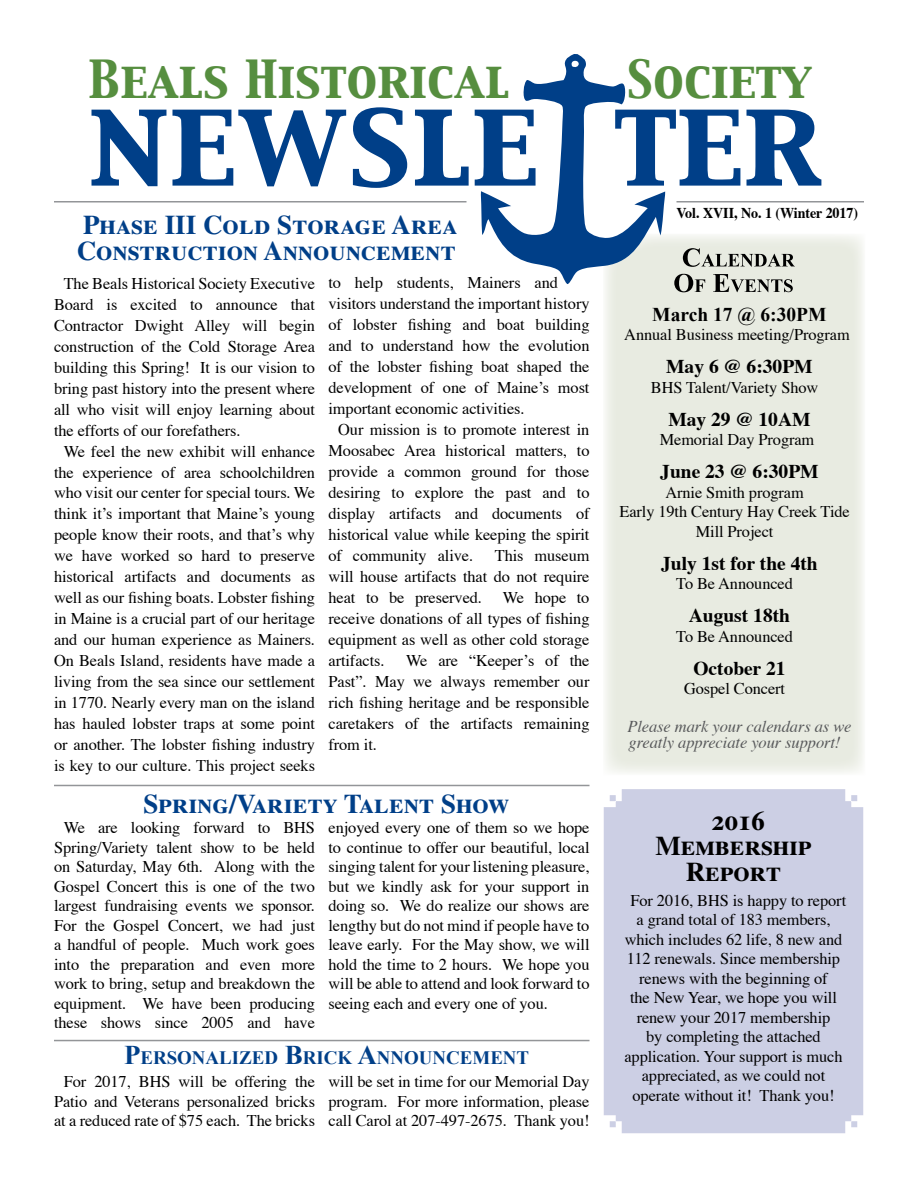
<style>
.page{position:relative;width:918px;height:1188px;background:#fff}
.page>*{position:absolute;margin:0;border:0;box-sizing:border-box;transform-origin:0 0}
.t1{font:46.5px "Capitals";color:#568e3f}
.t2{font:27px/25.5px "Times Bold SC";color:#003f88}
.t3{font:27px/25.5px "Times Bold SC";letter-spacing:-.005em;color:#000;text-align:center}
.t4{font:700 19.5px "Times";color:#000}
.t5{font:700 19.5px "Times New Roman";color:#000}
.t6{font:700 18.9px "Times New Roman";color:#003f88}
.t7{font:italic 16.5px/16.5px "Times";letter-spacing:-.005em;color:#58595b}
.t8{font:16.35px/19.5px "Times";letter-spacing:-.005em;color:#000;text-align:justify}
.t9{font:700 15px "Times";letter-spacing:-.005em;color:#000;scale:.94 1}
.s1{font-size:27px}
</style>
<div class="page">
<div style="left:604px;top:789px;width:259px;height:344px;background:#cccfe4"></div>
<div style="left:605px;top:235px;width:258px;height:538px;background:#e8ebe1"></div>
<svg style="left:481px;top:54px;width:184px;height:230px"></svg>
<svg style="left:92px;top:107px;width:729px;height:81px"></svg>
<hr style="left:54px;top:201px;width:412px;height:1px;background:#939598">
<hr style="left:676px;top:201px;width:188px;height:1px;background:#939598">
<svg style="left:674px;top:274px;width:119px;height:18px;background:#a6a9a1"></svg>
<svg style="left:683px;top:248px;width:112px;height:19px;background:#adb0a8"></svg>
<hr style="left:54px;top:785px;width:536px;height:1px;background:#939598">
<hr style="left:54px;top:1040px;width:536px;height:1px;background:#939598">
<h1 class="t1" style="left:88px;top:47px;width:423px">Beals Historical</h1>
<h1 class="t1" style="left:627px;top:47px;width:187px">Society</h1>
<h2 class="t2" style="left:77px;top:212px;width:382px">Phase III Cold Storage Area<br>Construction Announcement</h2>
<p class="t8" style="left:64px;top:274px;width:253px">The Beals Historical Society Executive</p>
<p class="t8" style="left:54px;top:295px;width:263px">Board is excited to announce that</p>
<p class="t8" style="left:54px;top:316px;width:263px">Contractor Dwight Alley will begin</p>
<p class="t8" style="left:54px;top:337px;width:263px">construction of the Cold Storage Area</p>
<p class="t8" style="left:54px;top:358px;width:263px">building this Spring! It is our vision to</p>
<p class="t8" style="left:54px;top:379px;width:262px">bring past history into the present where</p>
<p class="t8" style="left:54px;top:400px;width:263px">all who visit will enjoy learning about</p>
<p class="t8" style="left:54px;top:421px;width:188px">the efforts of our forefathers.</p>
<p class="t8" style="left:64px;top:442px;width:253px">We feel the new exhibit will enhance</p>
<p class="t8" style="left:54px;top:463px;width:263px">the experience of area schoolchildren</p>
<p class="t8" style="left:54px;top:484px;width:262px">who visit our center for special tours. We</p>
<p class="t8" style="left:54px;top:505px;width:263px">think it’s important that Maine’s young</p>
<p class="t8" style="left:54px;top:526px;width:262px">people know their roots, and that’s why</p>
<p class="t8" style="left:54px;top:547px;width:263px">we have worked so hard to preserve</p>
<p class="t8" style="left:54px;top:568px;width:263px">historical artifacts and documents as</p>
<p class="t8" style="left:54px;top:589px;width:263px">well as our fishing boats. Lobster fishing</p>
<p class="t8" style="left:54px;top:610px;width:263px">in Maine is a crucial part of our heritage</p>
<p class="t8" style="left:54px;top:631px;width:263px">and our human experience as Mainers.</p>
<p class="t8" style="left:54px;top:652px;width:263px">On Beals Island, residents have made a</p>
<p class="t8" style="left:54px;top:673px;width:263px">living from the sea since our settlement</p>
<p class="t8" style="left:54px;top:694px;width:263px">in 1770. Nearly every man on the island</p>
<p class="t8" style="left:54px;top:715px;width:263px">has hauled lobster traps at some point</p>
<p class="t8" style="left:54px;top:736px;width:263px">or another. The lobster fishing industry</p>
<p class="t8" style="left:54px;top:757px;width:263px">is key to our culture. This project seeks</p>
<p class="t8" style="left:329px;top:274px;width:231px">to help students, Mainers and</p>
<p class="t8" style="left:329px;top:295px;width:263px">visitors understand the important history</p>
<p class="t8" style="left:329px;top:316px;width:263px">of lobster fishing and boat building</p>
<p class="t8" style="left:329px;top:337px;width:263px">and to understand how the evolution</p>
<p class="t8" style="left:329px;top:358px;width:263px">of the lobster fishing boat shaped the</p>
<p class="t8" style="left:329px;top:379px;width:263px">development of one of Maine’s most</p>
<p class="t8" style="left:329px;top:400px;width:198px">important economic activities.</p>
<p class="t8" style="left:338px;top:421px;width:253px">Our mission is to promote interest in</p>
<p class="t8" style="left:329px;top:442px;width:263px">Moosabec Area historical matters, to</p>
<p class="t8" style="left:329px;top:463px;width:263px">provide a common ground for those</p>
<p class="t8" style="left:329px;top:484px;width:263px">desiring to explore the past and to</p>
<p class="t8" style="left:329px;top:505px;width:263px">display artifacts and documents of</p>
<p class="t8" style="left:329px;top:526px;width:263px">historical value while keeping the spirit</p>
<p class="t8" style="left:329px;top:547px;width:146px">of community alive.</p>
<p class="t8" style="left:329px;top:546px;width:263px;line-height:21px;text-indent:166px">This museum will house artifacts that do not require heat to be preserved.</p>
<p class="t8" style="left:329px;top:588px;width:263px;line-height:21px;text-indent:174px">We hope to receive donations of all types of fishing equipment as well as other cold storage artifacts.</p>
<p class="t8" style="left:329px;top:651px;width:263px;line-height:21px;text-indent:78px">We are “Keeper’s of the Past”. May we always remember our rich fishing heritage and be responsible caretakers of the artifacts remaining from it.</p>
<h2 class="t2" style="left:144px;top:791px;width:368px">Spring/Variety Talent Show</h2>
<p class="t8" style="left:54px;top:819px;width:263px;text-align:center">We are looking forward to BHS Spring/Variety talent show to be held on Saturday, May 6th. Along with the Gospel Concert this is one of the two largest fundraising events we sponsor.<br>For the Gospel Concert, we had just a handful of people. Much work goes into the preparation and even more work to bring, setup and breakdown the equipment. We have been producing these shows since 2005 and have</p>
<p class="t8" style="left:329px;top:819px;width:263px">enjoyed every one of them so we hope to continue to offer our beautiful, local singing talent for your listening pleasure, but we kindly ask for your support in doing so. We do realize our shows are lengthy but do not mind if people have to leave early. For the May show, we will hold the time to 2 hours. We hope you will be able to attend and look forward to seeing each and every one of you.</p>
<p class="t6" style="left:124px;top:1047px;width:407px"><span class="s1">P</span>ERSONALIZED <span class="s1">B</span>RICK <span class="s1">A</span>NNOUNCEMENT</p>
<p class="t8" style="left:54px;top:1073px;width:263px;text-align:center">For 2017, BHS will be offering the<br>Patio and Veterans personalized bricks at a reduced rate of $75 each. The bricks</p>
<p class="t8" style="left:329px;top:1073px;width:263px">will be set in time for our Memorial Day program. For more information, please call Carol at 207-497-2675. Thank you!</p>
<p class="t9" style="left:676px;top:203px;width:195px">Vol. XVII, No. 1 (Winter 2017)</p>
<p class="t5" style="left:652px;top:303px;width:176px">March 17 @ 6:30PM</p>
<p class="t8" style="left:624px;top:326px;width:227px">Annual Business meeting/Program</p>
<p class="t4" style="left:666px;top:354px;width:148px">May 6 @ 6:30PM</p>
<p class="t8" style="left:651px;top:378px;width:169px">BHS Talent/Variety Show</p>
<p class="t4" style="left:668px;top:406px;width:144px">May 29 @ 10AM</p>
<p class="t8" style="left:660px;top:431px;width:156px">Memorial Day Program</p>
<p class="t4" style="left:660px;top:459px;width:160px">June 23 @ 6:30PM</p>
<p class="t8" style="left:619px;top:483px;width:232px;text-align:center">Arnie Smith program<br>Early 19th Century Hay Creek Tide<br>Mill Project</p>
<p class="t4" style="left:661px;top:550px;width:158px">July 1st for the 4th</p>
<p class="t8" style="left:676px;top:575px;width:118px">To Be Announced</p>
<p class="t4" style="left:689px;top:603px;width:103px">August 18th</p>
<p class="t8" style="left:676px;top:627px;width:118px">To Be Announced</p>
<p class="t4" style="left:693px;top:655px;width:94px">October 21</p>
<p class="t8" style="left:684px;top:680px;width:103px">Gospel Concert</p>
<p class="t7" style="left:627px;top:719px;width:226px">Please mark your calendars as we greatly appreciate your support!</p>
<h2 class="t3" style="left:655px;top:808px;width:158px">2016<br>Membership<br>Report</h2>
<p class="t8" style="left:624px;top:892px;width:223px;text-align:center">For 2016, BHS is happy to report a grand total of 183 members, which includes 62 life, 8 new and<br>112 renewals. Since membership renews with the beginning of<br>the New Year, we hope you will renew your 2017 membership<br>by completing the attached application. Your support is much appreciated, as we could not operate without it! Thank you!</p>
</div>
